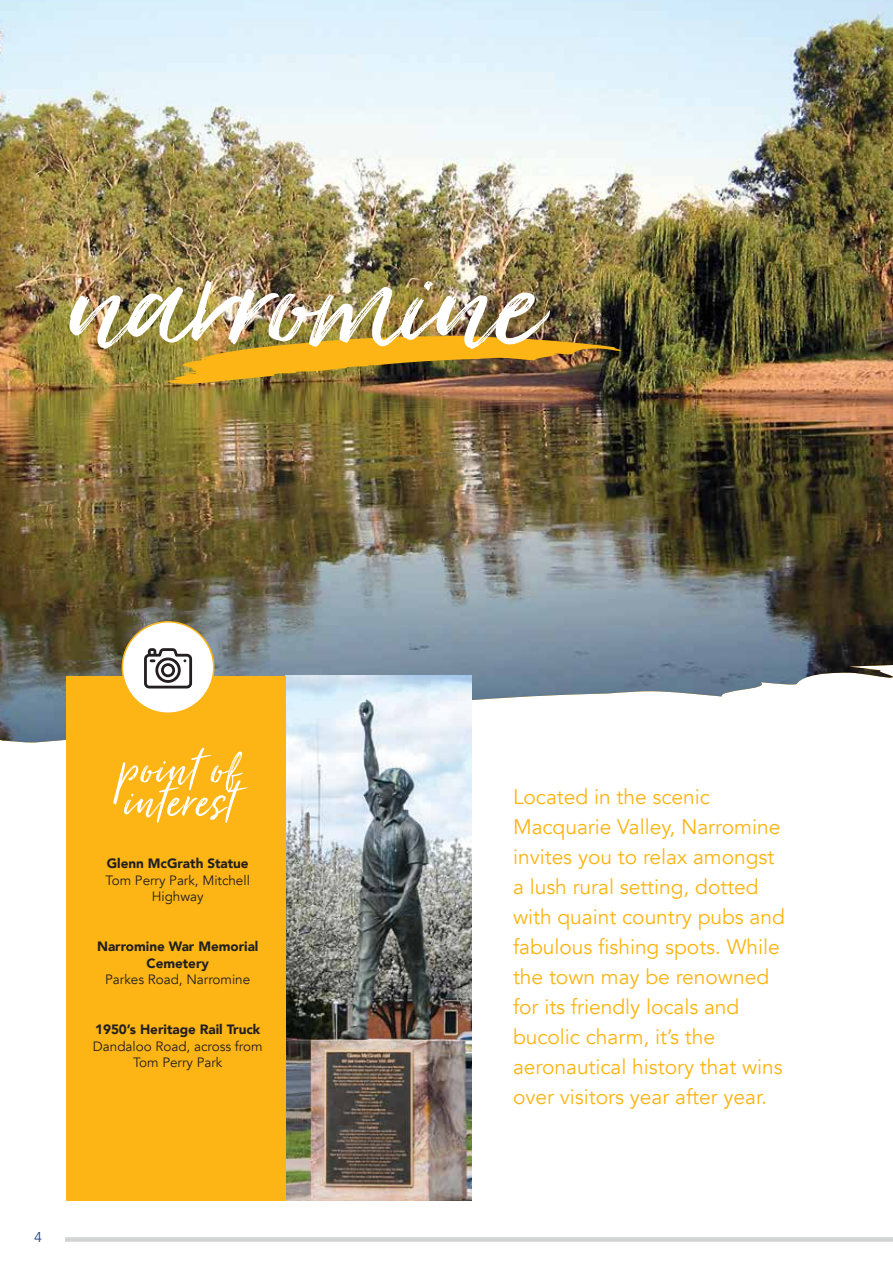
<style>
.page{position:relative;width:893px;height:1263px;background:#fff}
.page>*{position:absolute;margin:0;border:0;box-sizing:border-box;transform-origin:0 0}
.t1{font:21px/30px "Avenir";color:#fcb515}
.t2{font:14.25px "Avenir";color:#1e4488}
.t3{font:13.5px/16.5px "Avenir";color:#231f20;text-align:center}
.t4{font:900 13.5px/16.5px "Avenir";color:#231f20;text-align:center}
</style>
<div class="page">
<div style="left:65px;top:1237px;width:828px;height:5px;background:#d1d3d4"></div>
<img style="left:0;top:0;width:893px;height:742px">
<img style="left:69px;top:280px;width:555px;height:104px">
<img style="left:286px;top:676px;width:185px;height:524px">
<div style="left:66px;top:676px;width:220px;height:524px;background:#fcb515"></div>
<div style="left:122px;top:622px;width:92px;height:91px;background:#fff;border-radius:50%"></div>
<div style="left:122px;top:621px;width:93px;height:93px;border:2px solid #fcb515;border-radius:50%"></div>
<svg style="left:144px;top:648px;width:48px;height:40px"></svg>
<svg style="left:113px;top:748px;width:135px;height:75px"></svg>
<p class="t4" style="left:107px;top:855px;width:143px">Glenn McGrath Statue</p>
<p class="t3" style="left:106px;top:872px;width:146px">Tom Perry Park, Mitchell<br>Highway</p>
<p class="t4" style="left:97px;top:938px;width:163px">Narromine War Memorial<br>Cemetery</p>
<p class="t3" style="left:105px;top:971px;width:146px">Parkes Road, Narromine</p>
<p class="t4" style="left:95px;top:1021px;width:167px">1950’s Heritage Rail Truck</p>
<p class="t3" style="left:93px;top:1038px;width:171px">Dandaloo Road, across from<br>Tom Perry Park</p>
<p class="t2" style="left:34px;top:1228px;width:9px">4</p>
<p class="t1" style="left:513px;top:782px;width:273px">Located in the scenic<br>Macquarie Valley, Narromine invites you to relax amongst a lush rural setting, dotted with quaint country pubs and fabulous fishing spots. While the town may be renowned for its friendly locals and bucolic charm, it’s the aeronautical history that wins over visitors year after year.</p>
</div>
